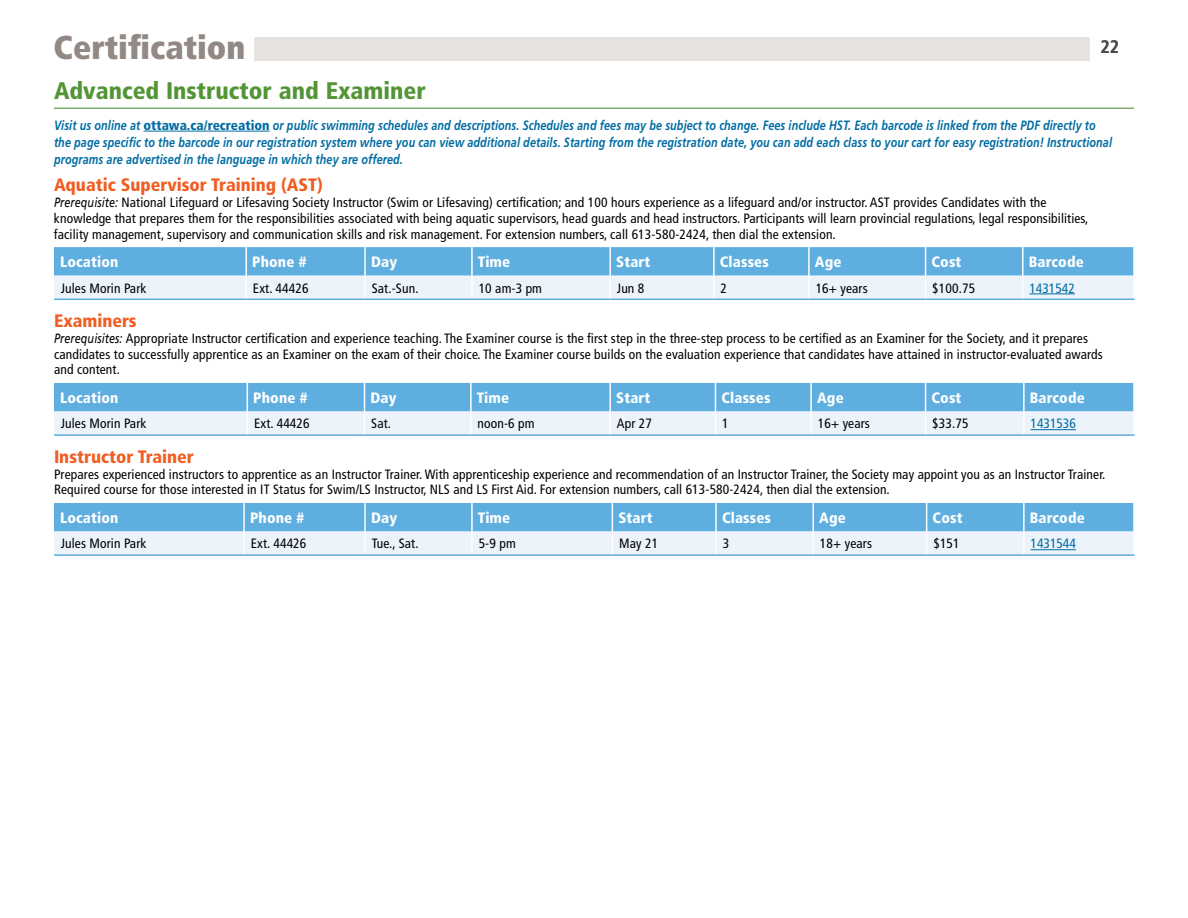
<style>
.page{position:relative;width:1188px;height:918px;background:#fff}
.page>*{position:absolute;margin:0;border:0;box-sizing:border-box;transform-origin:0 0}
.t1{font:900 condensed 33px "Frutiger LT Std";color:#928884}
.t2{font:900 condensed 24px "Frutiger LT Std";color:#539536}
.t3{font:900 condensed 18px "Frutiger LT Std";color:#f15d22}
.t4{font:700 condensed 18px "Frutiger LT Std";color:#4d4d4f}
.t5{font:900 condensed 15px "Frutiger LT Std";letter-spacing:.01em;color:#fff}
.t6{font:condensed 13.5px/15.8px "Frutiger LT Std";letter-spacing:.01em;color:#000}
.t7{font:italic 700 13.5px/17.2px "Frutiger LT Std";letter-spacing:.01em;color:#006ca3;scale:.8 1}
.t8{font:condensed 13.5px "Frutiger LT Std";color:#006ca3}
.s1{font-weight:900;font-style:normal;font-stretch:condensed}
.s2{font-style:italic;font-stretch:normal}
</style>
<div class="page">
<div style="left:254px;top:37px;width:835px;height:23px;background:#e6e3e1"></div>
<hr style="left:54px;top:108px;width:1080px;height:1px;background:#539536">
<hr style="left:143px;top:131px;width:127px;height:1px;background:#006ca3">
<svg style="left:54px;top:247px;width:1080px;height:52px;background:#9ecdeb"></svg>
<hr style="left:1022px;top:276px;width:2px;height:23px;background:#fff">
<hr style="left:1133px;top:276px;width:2px;height:23px;background:#fff">
<hr style="left:54px;top:299px;width:192px;height:1px;background:#5eaee0">
<hr style="left:246px;top:299px;width:119px;height:1px;background:#5eaee0">
<hr style="left:365px;top:299px;width:107px;height:1px;background:#5eaee0">
<hr style="left:472px;top:299px;width:138px;height:1px;background:#5eaee0">
<hr style="left:610px;top:299px;width:104px;height:1px;background:#5eaee0">
<hr style="left:714px;top:299px;width:95px;height:1px;background:#5eaee0">
<hr style="left:809px;top:299px;width:117px;height:1px;background:#5eaee0">
<hr style="left:926px;top:299px;width:97px;height:1px;background:#5eaee0">
<hr style="left:1023px;top:299px;width:112px;height:1px;background:#5eaee0">
<hr style="left:1030px;top:294px;width:45px;height:1px;background:#006ca3">
<svg style="left:54px;top:383px;width:1080px;height:52px;background:#9ecdeb"></svg>
<hr style="left:1023px;top:411px;width:2px;height:23px;background:#fff">
<hr style="left:1133px;top:411px;width:2px;height:23px;background:#fff">
<hr style="left:54px;top:434px;width:193px;height:2px;background:#5eaee0">
<hr style="left:247px;top:434px;width:118px;height:2px;background:#5eaee0">
<hr style="left:365px;top:434px;width:106px;height:2px;background:#5eaee0">
<hr style="left:471px;top:434px;width:139px;height:2px;background:#5eaee0">
<hr style="left:610px;top:434px;width:105px;height:2px;background:#5eaee0">
<hr style="left:716px;top:434px;width:95px;height:2px;background:#5eaee0">
<hr style="left:811px;top:434px;width:115px;height:2px;background:#5eaee0">
<hr style="left:926px;top:434px;width:98px;height:2px;background:#5eaee0">
<hr style="left:1024px;top:434px;width:111px;height:2px;background:#5eaee0">
<hr style="left:1031px;top:429px;width:45px;height:1px;background:#006ca3">
<svg style="left:54px;top:503px;width:1080px;height:51px;background:#9ecdeb"></svg>
<hr style="left:1023px;top:532px;width:2px;height:22px;background:#fff">
<hr style="left:1133px;top:532px;width:2px;height:22px;background:#fff">
<hr style="left:54px;top:554px;width:190px;height:2px;background:#5eaee0">
<hr style="left:244px;top:554px;width:121px;height:2px;background:#5eaee0">
<hr style="left:365px;top:554px;width:107px;height:2px;background:#5eaee0">
<hr style="left:472px;top:554px;width:140px;height:2px;background:#5eaee0">
<hr style="left:612px;top:554px;width:104px;height:2px;background:#5eaee0">
<hr style="left:716px;top:554px;width:97px;height:2px;background:#5eaee0">
<hr style="left:813px;top:554px;width:114px;height:2px;background:#5eaee0">
<hr style="left:927px;top:554px;width:97px;height:2px;background:#5eaee0">
<hr style="left:1024px;top:554px;width:111px;height:2px;background:#5eaee0">
<hr style="left:1031px;top:549px;width:45px;height:1px;background:#006ca3">
<h1 class="t1" style="left:54px;top:28px;width:193px">Certification</h1>
<h3 class="t4" style="left:1101px;top:36px;width:20px">22</h3>
<h2 class="t2" style="left:54px;top:76px;width:373px">Advanced Instructor and Examiner</h2>
<p class="t7" style="left:54px;top:117px;width:1324px">Visit us online at <span class="s1">ottawa.ca/recreation</span> or public swimming schedules and descriptions. Schedules and fees may be subject to change. Fees include HST. Each barcode is linked from the PDF directly to the page specific to the barcode in our registration system where you can view additional details. Starting from the registration date, you can add each class to your cart for easy registration! Instructional programs are advertised in the language in which they are offered.</p>
<h3 class="t3" style="left:54px;top:174px;width:270px">Aquatic Supervisor Training (AST)</h3>
<p class="t6" style="left:54px;top:195px;width:1036px"><span class="s2">Prerequisite:</span> National Lifeguard or Lifesaving Society Instructor (Swim or Lifesaving) certification; and 100 hours experience as a lifeguard and/or instructor. AST provides Candidates with the knowledge that prepares them for the responsibilities associated with being aquatic supervisors, head guards and head instructors. Participants will learn provincial regulations, legal responsibilities, facility management, supervisory and communication skills and risk management. For extension numbers, call 613-580-2424, then dial the extension.</p>
<p class="t5" style="left:60px;top:253px;width:60px">Location</p>
<p class="t5" style="left:252px;top:253px;width:56px">Phone #</p>
<p class="t5" style="left:371px;top:253px;width:28px">Day</p>
<p class="t5" style="left:478px;top:253px;width:34px">Time</p>
<p class="t5" style="left:616px;top:253px;width:36px">Start</p>
<p class="t5" style="left:720px;top:253px;width:50px">Classes</p>
<p class="t5" style="left:815px;top:253px;width:28px">Age</p>
<p class="t5" style="left:932px;top:253px;width:31px">Cost</p>
<p class="t5" style="left:1029px;top:253px;width:57px">Barcode</p>
<p class="t6" style="left:61px;top:280px;width:87px">Jules Morin Park</p>
<p class="t6" style="left:253px;top:280px;width:57px">Ext. 44426</p>
<p class="t6" style="left:372px;top:280px;width:48px">Sat.-Sun.</p>
<p class="t6" style="left:479px;top:280px;width:65px">10 am-3 pm</p>
<p class="t6" style="left:617px;top:280px;width:29px">Jun 8</p>
<p class="t6" style="left:721px;top:280px;width:8px">2</p>
<p class="t6" style="left:816px;top:280px;width:54px">16+ years</p>
<p class="t6" style="left:932px;top:280px;width:44px">$100.75</p>
<p class="t8" style="left:1030px;top:280px;width:47px">1431542</p>
<h3 class="t3" style="left:54px;top:310px;width:84px">Examiners</h3>
<p class="t6" style="left:54px;top:330px;width:1050px"><span class="s2">Prerequisites:</span> Appropriate Instructor certification and experience teaching. The Examiner course is the first step in the three-step process to be certified as an Examiner for the Society, and it prepares candidates to successfully apprentice as an Examiner on the exam of their choice. The Examiner course builds on the evaluation experience that candidates have attained in instructor-evaluated awards and content.</p>
<p class="t5" style="left:60px;top:389px;width:60px">Location</p>
<p class="t5" style="left:253px;top:389px;width:56px">Phone #</p>
<p class="t5" style="left:371px;top:389px;width:28px">Day</p>
<p class="t5" style="left:477px;top:389px;width:34px">Time</p>
<p class="t5" style="left:616px;top:389px;width:36px">Start</p>
<p class="t5" style="left:722px;top:389px;width:50px">Classes</p>
<p class="t5" style="left:817px;top:389px;width:28px">Age</p>
<p class="t5" style="left:932px;top:389px;width:31px">Cost</p>
<p class="t5" style="left:1030px;top:389px;width:57px">Barcode</p>
<p class="t6" style="left:61px;top:416px;width:87px">Jules Morin Park</p>
<p class="t6" style="left:254px;top:416px;width:57px">Ext. 44426</p>
<p class="t6" style="left:371px;top:416px;width:21px">Sat.</p>
<p class="t6" style="left:478px;top:416px;width:59px">noon-6 pm</p>
<p class="t6" style="left:617px;top:416px;width:37px">Apr 27</p>
<p class="t6" style="left:722px;top:416px;width:8px">1</p>
<p class="t6" style="left:818px;top:416px;width:54px">16+ years</p>
<p class="t6" style="left:932px;top:416px;width:38px">$33.75</p>
<p class="t8" style="left:1031px;top:416px;width:47px">1431536</p>
<h3 class="t3" style="left:54px;top:446px;width:141px">Instructor Trainer</h3>
<p class="t6" style="left:54px;top:466px;width:1053px">Prepares experienced instructors to apprentice as an Instructor Trainer. With apprenticeship experience and recommendation of an Instructor Trainer, the Society may appoint you as an Instructor Trainer.<br>Required course for those interested in IT Status for Swim/LS Instructor, NLS and LS First Aid. For extension numbers, call 613-580-2424, then dial the extension.</p>
<p class="t5" style="left:60px;top:509px;width:60px">Location</p>
<p class="t5" style="left:250px;top:509px;width:56px">Phone #</p>
<p class="t5" style="left:371px;top:509px;width:28px">Day</p>
<p class="t5" style="left:478px;top:509px;width:34px">Time</p>
<p class="t5" style="left:618px;top:509px;width:36px">Start</p>
<p class="t5" style="left:722px;top:509px;width:50px">Classes</p>
<p class="t5" style="left:819px;top:509px;width:28px">Age</p>
<p class="t5" style="left:933px;top:509px;width:31px">Cost</p>
<p class="t5" style="left:1030px;top:509px;width:57px">Barcode</p>
<p class="t6" style="left:61px;top:536px;width:87px">Jules Morin Park</p>
<p class="t6" style="left:251px;top:536px;width:57px">Ext. 44426</p>
<p class="t6" style="left:372px;top:536px;width:48px">Tue., Sat.</p>
<p class="t6" style="left:479px;top:536px;width:39px">5-9 pm</p>
<p class="t6" style="left:619px;top:536px;width:41px">May 21</p>
<p class="t6" style="left:723px;top:536px;width:8px">3</p>
<p class="t6" style="left:820px;top:536px;width:54px">18+ years</p>
<p class="t6" style="left:933px;top:536px;width:28px">$151</p>
<p class="t8" style="left:1031px;top:536px;width:47px">1431544</p>
</div>
